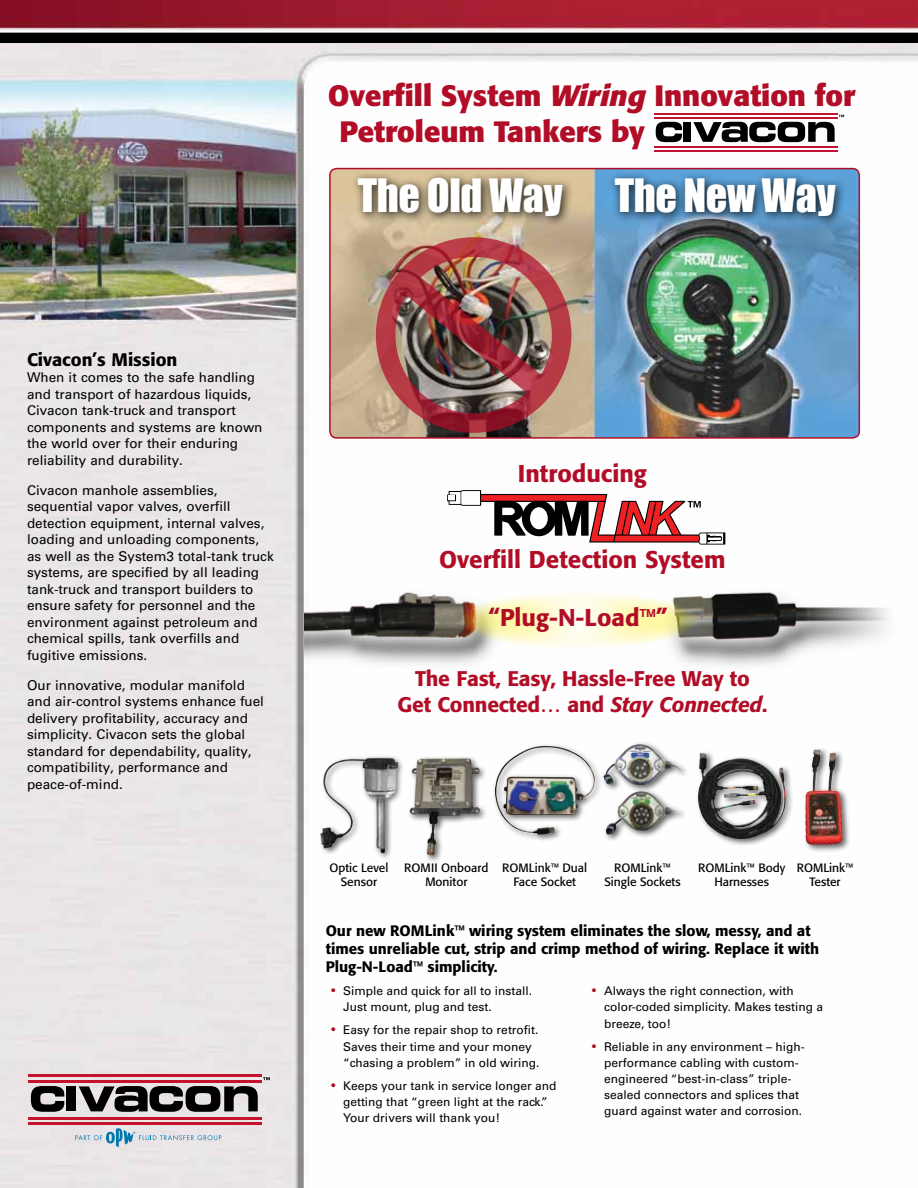
<style>
.page{position:relative;width:918px;height:1188px;background:#fff}
.page>*{position:absolute;margin:0;border:0;box-sizing:border-box;transform-origin:0 0}
.t1{font:42.15px "Impact";letter-spacing:-.01em;color:#fff}
.t2{font:700 29.1px/36px "Formata";color:#b10d27}
.t3{font:500 24px "Formata";color:#b10d27}
.t4{font:500 21px/25.5px "Formata";letter-spacing:-.01em;color:#b10d27;text-align:center}
.t5{font:500 18px "Formata";color:#000}
.t6{font:500 15px/18px "Formata";color:#000}
.t7{font:13.5px/16.5px "Univers";color:#000}
.t8{font:12px/16.2px "Univers";color:#000}
.t9{font:12px/14.4px "Formata";color:#000;text-align:center}
.s1{font-style:italic}
.s2{font-family:"Formata";font-weight:500;font-size:13.5px;color:#b10d27}
</style>
<div class="page">
<img style="left:0;top:0;width:918px;height:1188px">
<svg style="left:31px;top:1086px;width:33px;height:26px"></svg>
<div style="left:66px;top:1086px;width:10px;height:25px;background:#000"></div>
<svg style="left:79px;top:1086px;width:179px;height:26px;background:#565555"></svg>
<hr style="left:29px;top:1080px;width:233px;height:2px;background:#c41230">
<hr style="left:29px;top:1075px;width:233px;height:2px;background:#c41230">
<hr style="left:29px;top:1123px;width:233px;height:2px;background:#c41230">
<hr style="left:29px;top:1117px;width:233px;height:2px;background:#c41230">
<svg style="left:263px;top:1077px;width:7px;height:3px"></svg>
<svg style="left:75px;top:1128px;width:146px;height:19px;background:#cad6de"></svg>
<div style="left:0;top:31px;width:918px;height:12px;background:#000"></div>
<hr style="left:0;top:30px;width:918px;height:3px;background:#fff">
<div style="left:305px;top:584px;width:595px;height:90px;background:#000;opacity:.54"></div>
<img style="left:305px;top:574px;width:595px;height:87px">
<svg style="left:460px;top:592px;width:238px;height:57px;background:#f4efc6"></svg>
<div style="left:318px;top:741px;width:533px;height:122px;background:#000;opacity:.6"></div>
<img style="left:698px;top:753px;width:88px;height:86px">
<img style="left:495px;top:746px;width:100px;height:89px">
<img style="left:410px;top:758px;width:70px;height:97px">
<img style="left:805px;top:750px;width:38px;height:96px">
<img style="left:606px;top:791px;width:73px;height:44px">
<img style="left:604px;top:744px;width:78px;height:41px">
<img style="left:319px;top:752px;width:78px;height:103px">
<svg style="left:447px;top:490px;width:278px;height:55px"></svg>
<svg style="left:656px;top:122px;width:26px;height:20px"></svg>
<div style="left:684px;top:122px;width:7px;height:20px;background:#000"></div>
<hr style="left:654px;top:117px;width:184px;height:2px;background:#c41230">
<hr style="left:654px;top:113px;width:184px;height:1px;background:#c41230">
<hr style="left:654px;top:151px;width:184px;height:1px;background:#c41230">
<hr style="left:654px;top:146px;width:184px;height:2px;background:#c41230">
<svg style="left:693px;top:115px;width:151px;height:27px"></svg>
<img style="left:330px;top:169px;width:529px;height:269px">
<div style="left:329px;top:168px;width:531px;height:271px;border:2px solid #b10d27;border-radius:7px"></div>
<img style="left:376px;top:237px;width:195px;height:196px">
<div style="left:608px;top:171px;width:239px;height:56px;background:#000;opacity:.83"></div>
<div style="left:351px;top:171px;width:223px;height:56px;background:#000;opacity:.83"></div>
<h2 class="t2" style="left:340px;top:78px;width:517px;text-indent:-11px">Overfill System <span class="s1">Wiring</span> Innovation for<br>Petroleum Tankers by</h2>
<h1 class="t1" style="left:358px;top:163px;width:479px">The Old Way The New Way</h1>
<h3 class="t5" style="left:27px;top:348px;width:152px">Civacon’s Mission</h3>
<p class="t7" style="left:27px;top:369px;width:237px">When it comes to the safe handling and transport of hazardous liquids, Civacon tank-truck and transport components and systems are known the world over for their enduring reliability and durability.</p>
<p class="t7" style="left:27px;top:482px;width:248px">Civacon manhole assemblies, sequential vapor valves, overfill detection equipment, internal valves, loading and unloading components, as well as the System3 total-tank truck systems, are specified by all leading tank-truck and transport builders to ensure safety for personnel and the environment against petroleum and chemical spills, tank overfills and fugitive emissions.</p>
<p class="t7" style="left:27px;top:677px;width:239px">Our innovative, modular manifold and air-control systems enhance fuel delivery profitability, accuracy and simplicity. Civacon sets the global standard for dependability, quality, compatibility, performance and peace-of-mind.</p>
<h3 class="t3" style="left:518px;top:459px;width:130px">Introducing</h3>
<h3 class="t3" style="left:439px;top:545px;width:288px">Overfill Detection System</h3>
<h3 class="t3" style="left:489px;top:603px;width:180px">“Plug-N-Load™”</h3>
<h3 class="t4" style="left:397px;top:666px;width:371px">The Fast, Easy, Hassle-Free Way to<br>Get Connected… and <span class="s1">Stay Connected</span>.</h3>
<p class="t9" style="left:329px;top:860px;width:61px">Optic Level<br>Sensor</p>
<p class="t9" style="left:404px;top:860px;width:86px">ROMII Onboard<br>Monitor</p>
<p class="t9" style="left:502px;top:860px;width:86px">ROMLink™ Dual<br>Face Socket</p>
<p class="t9" style="left:604px;top:860px;width:78px">ROMLink™<br>Single Sockets</p>
<p class="t9" style="left:698px;top:860px;width:89px">ROMLink™ Body<br>Harnesses</p>
<p class="t9" style="left:797px;top:860px;width:58px">ROMLink™<br>Tester</p>
<p class="t6" style="left:326px;top:921px;width:495px">Our new ROMLink™ wiring system eliminates the slow, messy, and at times unreliable cut, strip and crimp method of wiring. Replace it with<br>Plug-N-Load™ simplicity.</p>
<p class="t8" style="left:343px;top:983px;width:190px;text-indent:-12px"><span class="s2">•</span> Simple and quick for all to install.<br>Just mount, plug and test.</p>
<p class="t8" style="left:343px;top:1022px;width:198px;text-indent:-12px"><span class="s2">•</span> Easy for the repair shop to retrofit.<br>Saves their time and your money “chasing a problem” in old wiring.</p>
<p class="t8" style="left:343px;top:1077px;width:215px;text-indent:-12px"><span class="s2">•</span> Keeps your tank in service longer and getting that “green light at the rack.”<br>Your drivers will thank you!</p>
<p class="t8" style="left:604px;top:983px;width:221px;text-indent:-12px"><span class="s2">•</span> Always the right connection, with color-coded simplicity. Makes testing a breeze, too!</p>
<p class="t8" style="left:604px;top:1038px;width:202px;text-indent:-12px"><span class="s2">•</span> Reliable in any environment – high&shy;performance cabling with custom&shy;engineered “best-in-class” triple&shy;sealed connectors and splices that guard against water and corrosion.</p>
</div>
